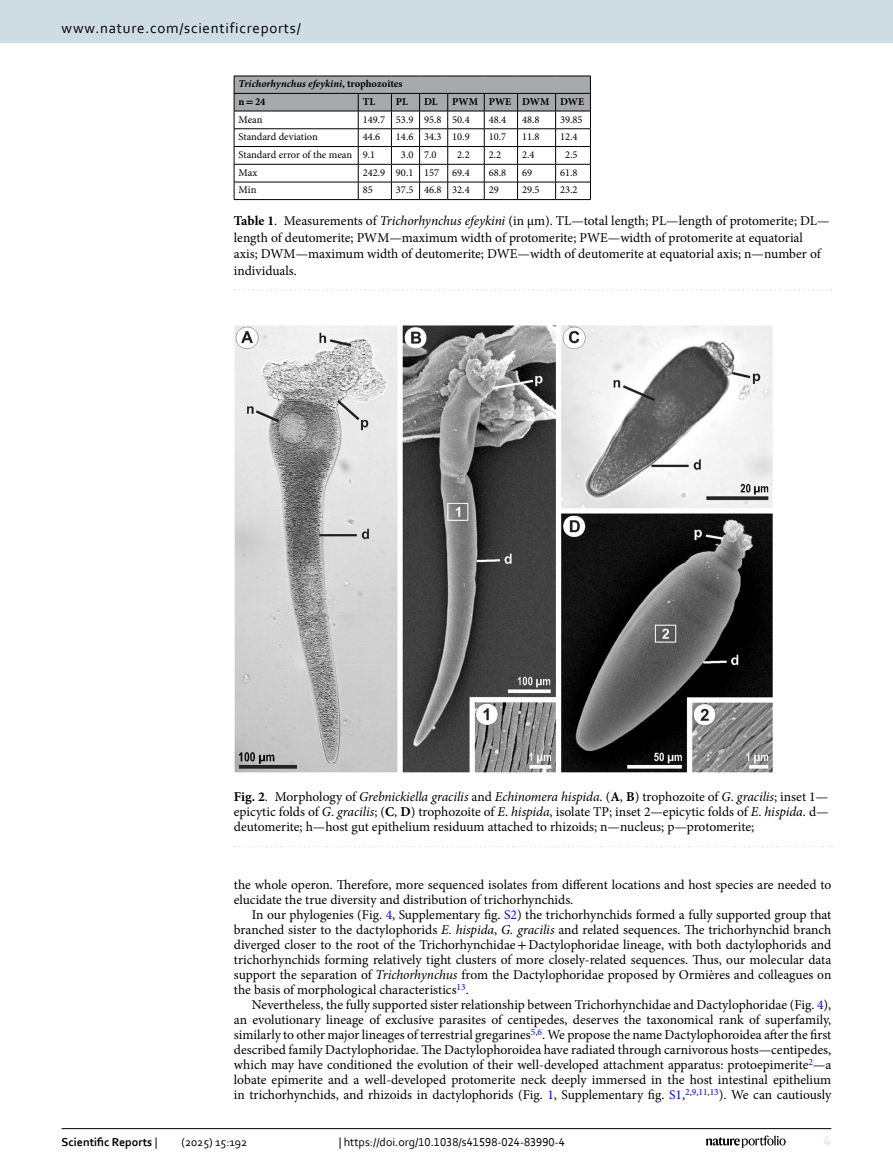
<style>
.page{position:relative;width:893px;height:1174px;background:#fff}
.page>*{position:absolute;margin:0;border:0;box-sizing:border-box;transform-origin:0 0}
.t1{font:15px "Corbel";letter-spacing:.05em;color:#000}
.t2{font:15px "Corbel";color:#d9e4eb}
.Body_Text_Indent{font:13.5px/15px "Minion Pro";color:#000;text-align:justify}
.Figure_Caption{font:13.5px/15px "Minion Pro";letter-spacing:-.005em;color:#000;text-align:justify}
.Table_Caption{font:13.5px/16.5px "Minion Pro";letter-spacing:-.005em;color:#000}
.Body_Text{font:13.5px/15px "Minion Pro";letter-spacing:-.005em;color:#000}
.t3{font:12px "Corbel";color:#000}
.t4{font:700 12px "Corbel";color:#000}
.Table_Body{font:10.5px "Minion Pro";color:#000}
.Table_Head{font:italic 700 10.5px "Minion Pro";letter-spacing:-.005em;color:#000}
.Table_Head-2{font:700 10.5px "Minion Pro";color:#000}
.s1{font-style:normal}
.s2{font-family:"STIX"}
.s3{font-weight:700}
.s4{font-style:italic}
.s5{color:#00f}
.s6{font-weight:400}
</style>
<div class="page">
<img style="left:234px;top:325px;width:539px;height:448px">
<svg style="left:235px;top:846px;width:597px;height:1px"></svg>
<svg style="left:234px;top:76px;width:357px;height:124px"></svg>
<hr style="left:556px;top:199px;width:35px;height:1px;background:#000">
<hr style="left:234px;top:199px;width:124px;height:1px;background:#000">
<svg style="left:235px;top:289px;width:597px;height:2px"></svg>
<hr style="left:62px;top:1128px;width:769px;height:1px;background:#000">
<svg style="left:706px;top:1135px;width:80px;height:12px"></svg>
<div style="left:0;top:0;width:893px;height:43px;background:#cedde4"></div>
<p class="t1" style="left:62px;top:18px;width:241px">www.nature.com/scientificreports/</p>
<p class="Table_Head" style="left:239px;top:77px;width:165px">Trichorhynchus efeykini<span class="s1">, trophozoites</span></p>
<p class="Table_Head-2" style="left:239px;top:94px;width:28px">n<span class="s2">=</span>24</p>
<p class="Table_Head-2" style="left:363px;top:94px;width:14px">TL</p>
<p class="Table_Head-2" style="left:396px;top:94px;width:14px">PL</p>
<p class="Table_Head-2" style="left:424px;top:94px;width:15px">DL</p>
<p class="Table_Head-2" style="left:452px;top:94px;width:27px">PWM</p>
<p class="Table_Head-2" style="left:489px;top:94px;width:24px">PWE</p>
<p class="Table_Head-2" style="left:522px;top:94px;width:29px">DWM</p>
<p class="Table_Head-2" style="left:560px;top:94px;width:26px">DWE</p>
<p class="Table_Body" style="left:239px;top:112px;width:25px">Mean</p>
<p class="Table_Body" style="left:363px;top:112px;width:24px">149.7</p>
<p class="Table_Body" style="left:396px;top:112px;width:19px">53.9</p>
<p class="Table_Body" style="left:424px;top:112px;width:19px">95.8</p>
<p class="Table_Body" style="left:452px;top:112px;width:19px">50.4</p>
<p class="Table_Body" style="left:489px;top:112px;width:19px">48.4</p>
<p class="Table_Body" style="left:522px;top:112px;width:19px">48.8</p>
<p class="Table_Body" style="left:560px;top:112px;width:24px">39.85</p>
<p class="Table_Body" style="left:239px;top:130px;width:81px">Standard deviation</p>
<p class="Table_Body" style="left:363px;top:130px;width:19px">44.6</p>
<p class="Table_Body" style="left:396px;top:130px;width:19px">14.6</p>
<p class="Table_Body" style="left:424px;top:130px;width:19px">34.3</p>
<p class="Table_Body" style="left:452px;top:130px;width:19px">10.9</p>
<p class="Table_Body" style="left:489px;top:130px;width:19px">10.7</p>
<p class="Table_Body" style="left:522px;top:130px;width:19px">11.8</p>
<p class="Table_Body" style="left:560px;top:130px;width:19px">12.4</p>
<p class="Table_Body" style="left:239px;top:148px;width:115px">Standard error of the mean</p>
<p class="Table_Body" style="left:363px;top:148px;width:14px">9.1</p>
<p class="Table_Body" style="left:401px;top:148px;width:14px">3.0</p>
<p class="Table_Body" style="left:424px;top:148px;width:14px">7.0</p>
<p class="Table_Body" style="left:457px;top:148px;width:14px">2.2</p>
<p class="Table_Body" style="left:489px;top:148px;width:14px">2.2</p>
<p class="Table_Body" style="left:522px;top:148px;width:14px">2.4</p>
<p class="Table_Body" style="left:565px;top:148px;width:14px">2.5</p>
<p class="Table_Body" style="left:239px;top:165px;width:20px">Max</p>
<p class="Table_Body" style="left:363px;top:165px;width:24px">242.9</p>
<p class="Table_Body" style="left:396px;top:165px;width:19px">90.1</p>
<p class="Table_Body" style="left:424px;top:165px;width:17px">157</p>
<p class="Table_Body" style="left:452px;top:165px;width:19px">69.4</p>
<p class="Table_Body" style="left:489px;top:165px;width:19px">68.8</p>
<p class="Table_Body" style="left:522px;top:165px;width:12px">69</p>
<p class="Table_Body" style="left:560px;top:165px;width:19px">61.8</p>
<p class="Table_Body" style="left:239px;top:183px;width:19px">Min</p>
<p class="Table_Body" style="left:363px;top:183px;width:12px">85</p>
<p class="Table_Body" style="left:396px;top:183px;width:19px">37.5</p>
<p class="Table_Body" style="left:424px;top:183px;width:19px">46.8</p>
<p class="Table_Body" style="left:452px;top:183px;width:19px">32.4</p>
<p class="Table_Body" style="left:489px;top:183px;width:12px">29</p>
<p class="Table_Body" style="left:522px;top:183px;width:19px">29.5</p>
<p class="Table_Body" style="left:560px;top:183px;width:19px">23.2</p>
<p class="Table_Caption" style="left:234px;top:213px;width:597px"><span class="s3">Table 1</span>. Measurements of <span class="s4">Trichorhynchus efeykini</span> (in μm). TL—total length; PL—length of protomerite; DL— length of deutomerite; PWM—maximum width of protomerite; PWE—width of protomerite at equatorial axis; DWM—maximum width of deutomerite; DWE—width of deutomerite at equatorial axis; n—number of individuals.</p>
<p class="Figure_Caption" style="left:234px;top:789px;width:596px"><span class="s3">Fig. 2</span>. Morphology of <span class="s4">Grebnickiella gracilis</span> and <span class="s4">Echinomera hispida</span>. (<span class="s3">A</span>, <span class="s3">B</span>) trophozoite of <span class="s4">G</span>. <span class="s4">gracilis</span>; inset 1— epicytic folds of <span class="s4">G</span>. <span class="s4">gracilis</span>; (<span class="s3">C</span>, <span class="s3">D</span>) trophozoite of <span class="s4">E</span>. <span class="s4">hispida</span>, isolate TP; inset 2—epicytic folds of <span class="s4">E</span>. <span class="s4">hispida</span>. d— deutomerite; h—host gut epithelium residuum attached to rhizoids; n—nucleus; p—protomerite;</p>
<p class="Body_Text" style="left:234px;top:877px;width:599px">the whole operon. Therefore, more sequenced isolates from different locations and host species are needed to elucidate the true diversity and distribution of trichorhynchids.</p>
<p class="Body_Text_Indent" style="left:234px;top:907px;width:599px;text-indent:18px">In our phylogenies (Fig. <span class="s5">4</span>, Supplementary fig. <span class="s5">S2</span>) the trichorhynchids formed a fully supported group that branched sister to the dactylophorids <span class="s4">E. hispida</span>, <span class="s4">G. gracilis</span> and related sequences. The trichorhynchid branch diverged closer to the root of the Trichorhynchidae<span class="s2">+</span>Dactylophoridae lineage, with both dactylophorids and trichorhynchids forming relatively tight clusters of more closely-related sequences. Thus, our molecular data support the separation of <span class="s4">Trichorhynchus</span> from the Dactylophoridae proposed by Ormières and colleagues on the basis of morphological characteristics<sup>13</sup>.</p>
<p class="Body_Text_Indent" style="left:234px;top:997px;width:599px;text-indent:18px">Nevertheless, the fully supported sister relationship between Trichorhynchidae and Dactylophoridae (Fig. <span class="s5">4</span>), an evolutionary lineage of exclusive parasites of centipedes, deserves the taxonomical rank of superfamily, similarly to other major lineages of terrestrial gregarines<sup>5</sup><sup>,</sup><sup>6</sup>. We propose the name Dactylophoroidea after the first described family Dactylophoridae. The Dactylophoroidea have radiated through carnivorous hosts—centipedes, which may have conditioned the evolution of their well-developed attachment apparatus: protoepimerite<sup>2</sup>—a lobate epimerite and a well-developed protomerite neck deeply immersed in the host intestinal epithelium in trichorhynchids, and rhizoids in dactylophorids (Fig. <span class="s5">1</span>, Supplementary fig. <span class="s5">S1</span>,<sup>2</sup><sup>,</sup><sup>9</sup><sup>,</sup><sup>11</sup><sup>,</sup><sup>13</sup>). We can cautiously</p>
<p class="t4" style="left:62px;top:1134px;width:97px">Scientific Reports <span class="s6">|</span></p>
<p class="t3" style="left:181px;top:1134px;width:67px">(2025) 15:192</p>
<p class="t3" style="left:339px;top:1134px;width:228px">| https://doi.org/10.1038/s41598-024-83990-4</p>
<p class="t2" style="left:824px;top:1132px;width:9px">4</p>
</div>
